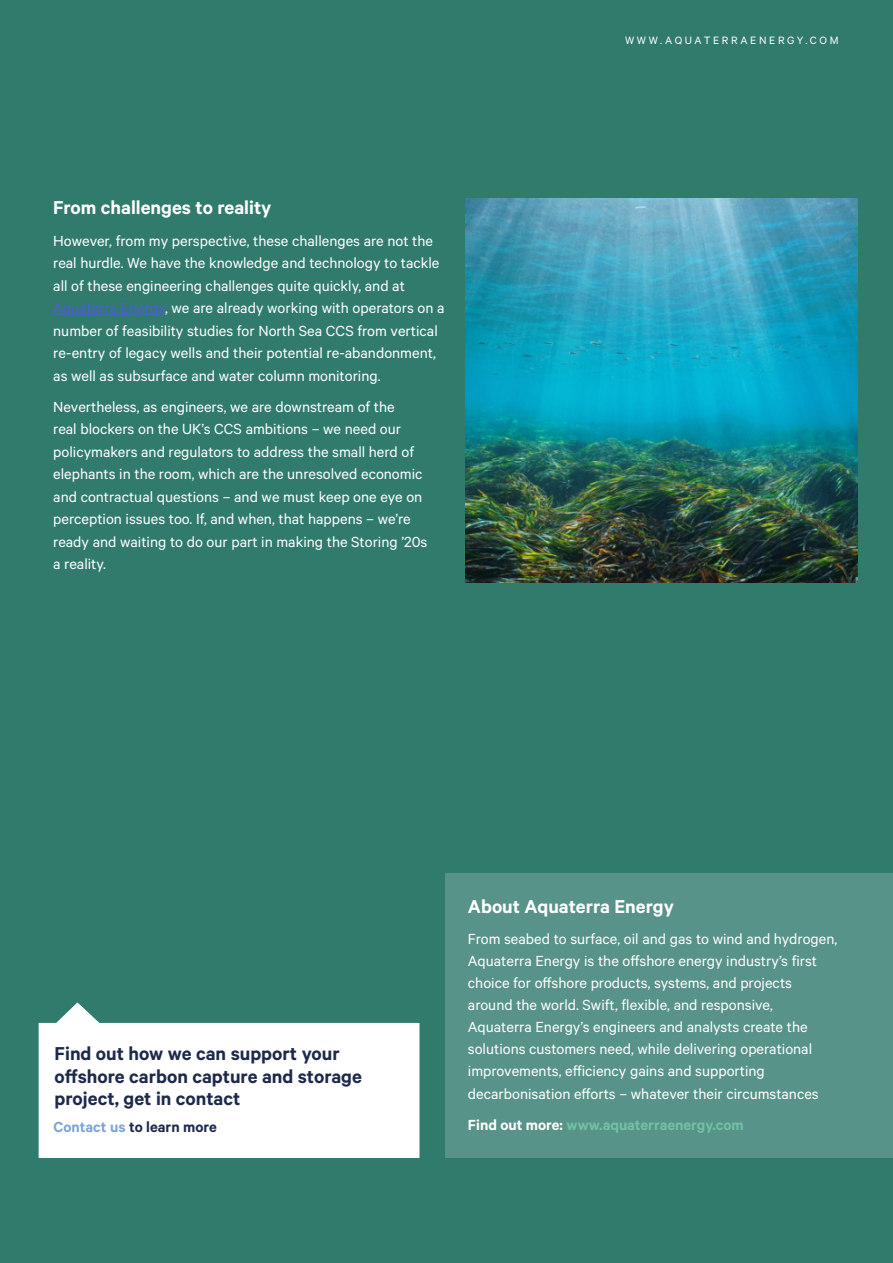
<style>
.page{position:relative;width:893px;height:1263px;background:#317b6d}
.page>*{position:absolute;margin:0;border:0;box-sizing:border-box;transform-origin:0 0}
.t1{font:600 21px/22.5px "Calibre";color:#1c294b}
.t2{font:600 21px "Calibre";color:#fff}
.t3{font:16.5px/22.5px "Calibre";color:#fff}
.t4{font:600 16.5px "Calibre";color:#72c1a7}
.t5{font:600 16.5px "Calibre";color:#1c294b}
.t6{font:12px "Calibre";letter-spacing:.22em;color:#fff}
.s1{color:#4f5cd6}
.s2{color:#7ba4d7}
.s3{color:#fff}
</style>
<div class="page">
<svg style="left:38px;top:1002px;width:382px;height:156px;background:#e4edec"></svg>
<div style="left:446px;top:873px;width:447px;height:285px;background:#579388"></div>
<hr style="left:53px;top:314px;width:112px;height:1px;background:#4f5cd6">
<img style="left:466px;top:199px;width:391px;height:383px">
<p class="t2" style="left:53px;top:195px;width:220px">From challenges to reality</p>
<p class="t3" style="left:53px;top:229px;width:393px">However, from my perspective, these challenges are not the real hurdle. We have the knowledge and technology to tackle all of these engineering challenges quite quickly, and at <span class="s1">Aquaterra Energy</span>, we are already working with operators on a number of feasibility studies for North Sea CCS from vertical re-entry of legacy wells and their potential re-abandonment, as well as subsurface and water column monitoring.</p>
<p class="t3" style="left:53px;top:395px;width:376px">Nevertheless, as engineers, we are downstream of the<br>real blockers on the UK’s CCS ambitions – we need our policymakers and regulators to address the small herd of elephants in the room, which are the unresolved economic and contractual questions – and we must keep one eye on perception issues too. If, and when, that happens – we’re ready and waiting to do our part in making the Storing ’20s a reality.</p>
<p class="t6" style="left:625px;top:33px;width:215px">WWW.AQUATERRAENERGY.COM</p>
<p class="t1" style="left:55px;top:1042px;width:309px">Find out how we can support your offshore carbon capture and storage project, get in contact</p>
<p class="t5" style="left:54px;top:1117px;width:165px"><span class="s2">Contact us</span> to learn more</p>
<p class="t2" style="left:468px;top:894px;width:208px">About Aquaterra Energy</p>
<p class="t3" style="left:468px;top:927px;width:371px;line-height:22px">From seabed to surface, oil and gas to wind and hydrogen, Aquaterra Energy is the offshore energy industry’s first choice for offshore products, systems, and projects around the world. Swift, flexible, and responsive, Aquaterra Energy’s engineers and analysts create the solutions customers need, while delivering operational improvements, efficiency gains and supporting decarbonisation efforts – whatever their circumstances</p>
<p class="t4" style="left:468px;top:1115px;width:277px"><span class="s3">Find out more:</span> www.aquaterraenergy.com</p>
</div>
